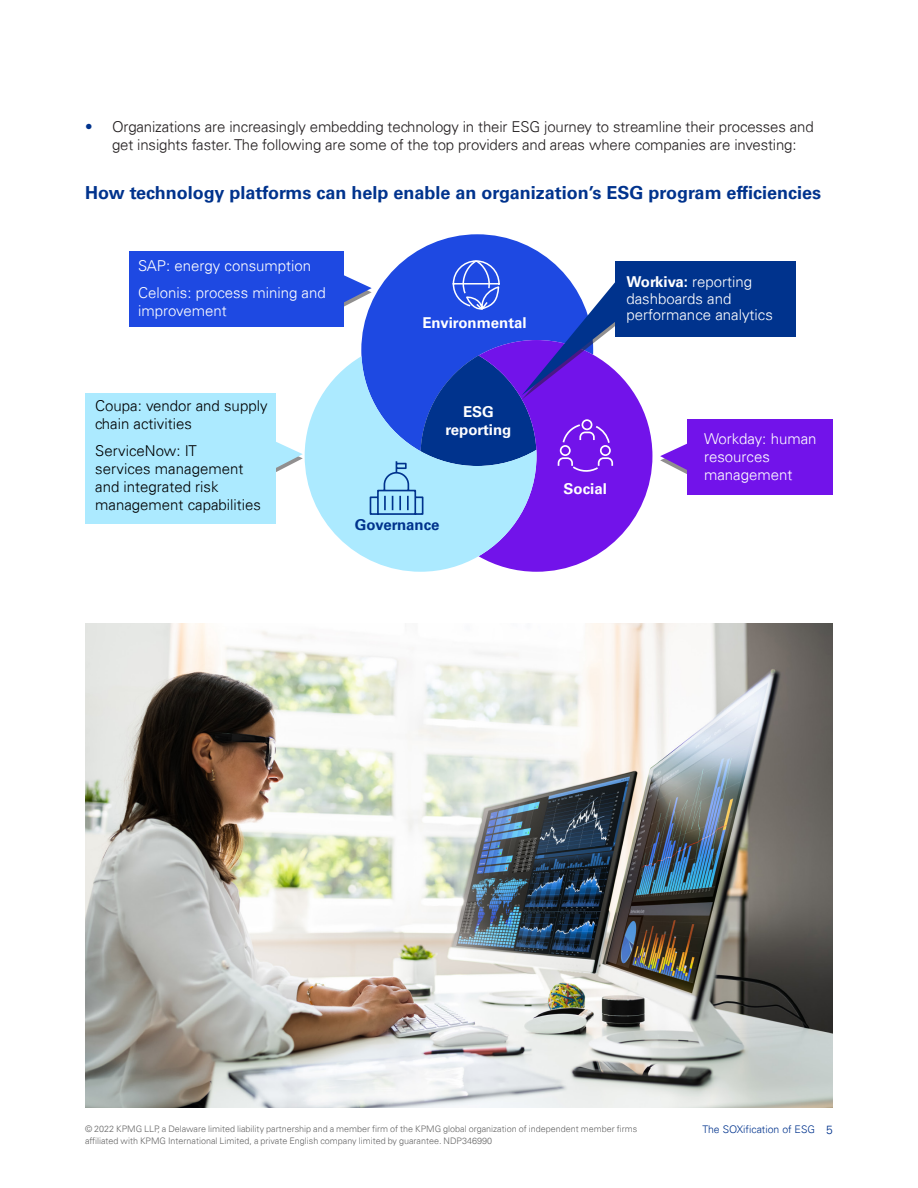
<style>
.page{position:relative;width:918px;height:1188px;background:#fff}
.page>*{position:absolute;margin:0;border:0;box-sizing:border-box;transform-origin:0 0}
.Lead_Paragraph{font:700 18px "Univers 65";color:#00338d}
.t1{font:300 15px/18px "Univers 45";letter-spacing:-.01em;color:#231f20}
.Lead_Paragraph-2{font:300 15px/18px "Univers 45";color:#fff}
.Lead_Paragraph-3{font:300 15px/18px "Univers 45";color:#000}
.Lead_Paragraph-4{font:700 15px/18px "Univers 65";color:#fff;text-align:center}
.Lead_Paragraph-5{font:700 15px "Univers 65";color:#00338d}
.Body_copy{font:300 12px "Univers 45";color:#00338d}
.Body_copy-2{font:300 10.5px "Univers 45";color:#00338d}
.Legal_6pt{font:300 9px/12px "Univers 45";color:#666}
.s1{color:#00338d}
.s2{font-family:"Univers 65";font-weight:700}
</style>
<div class="page">
<div style="left:687px;top:419px;width:146px;height:76px;background:#7213ea"></div>
<svg style="left:660px;top:443px;width:27px;height:31px"></svg>
<div style="left:85px;top:394px;width:191px;height:130px;background:#aceaff"></div>
<svg style="left:276px;top:442px;width:27px;height:30px"></svg>
<div style="left:129px;top:251px;width:215px;height:76px;background:#1e49e2"></div>
<svg style="left:406px;top:234px;width:143px;height:25px;fill:#1e49e2"></svg>
<svg style="left:305px;top:375px;width:33px;height:162px;fill:#aceaff"></svg>
<img style="left:86px;top:623px;width:746px;height:485px">
<svg style="left:338px;top:259px;width:314px;height:313px;background:#7177e4"></svg>
<div style="left:615px;top:261px;width:181px;height:76px;background:#00338d"></div>
<p class="t1" style="left:112px;top:117px;width:703px;text-indent:-27px"><span class="s1">•</span> Organizations are increasingly embedding technology in their ESG journey to streamline their processes and get insights faster. The following are some of the top providers and areas where companies are investing:</p>
<p class="Lead_Paragraph" style="left:85px;top:182px;width:738px">How technology platforms can help enable an organization’s ESG program efficiencies</p>
<p class="Lead_Paragraph-2" style="left:138px;top:256px;width:175px">SAP: energy consumption</p>
<p class="Lead_Paragraph-2" style="left:138px;top:283px;width:189px">Celonis: process mining and improvement</p>
<p class="Lead_Paragraph-4" style="left:422px;top:314px;width:106px">Environmental</p>
<p class="Lead_Paragraph-2" style="left:626px;top:273px;width:148px;line-height:16.5px"><span class="s2">Workiva:</span> reporting dashboards and performance analytics</p>
<p class="Lead_Paragraph-3" style="left:95px;top:397px;width:174px">Coupa: vendor and supply chain activities</p>
<p class="Lead_Paragraph-3" style="left:95px;top:442px;width:167px">ServiceNow: IT<br>services management and integrated risk management capabilities</p>
<p class="Lead_Paragraph-2" style="left:704px;top:430px;width:114px">Workday: human resources management</p>
<p class="Lead_Paragraph-4" style="left:445px;top:403px;width:67px">ESG reporting</p>
<p class="Lead_Paragraph-4" style="left:564px;top:480px;width:45px">Social</p>
<p class="Lead_Paragraph-5" style="left:355px;top:516px;width:86px">Governance</p>
<p class="Legal_6pt" style="left:85px;top:1122px;width:554px">© 2022 KPMG LLP, a Delaware limited liability partnership and a member firm of the KPMG global organization of independent member firms affiliated with KPMG International Limited, a private English company limited by guarantee. NDP346990</p>
<p class="Body_copy-2" style="left:702px;top:1123px;width:114px">The SOXification of ESG</p>
<p class="Body_copy" style="left:826px;top:1122px;width:8px">5</p>
</div>
